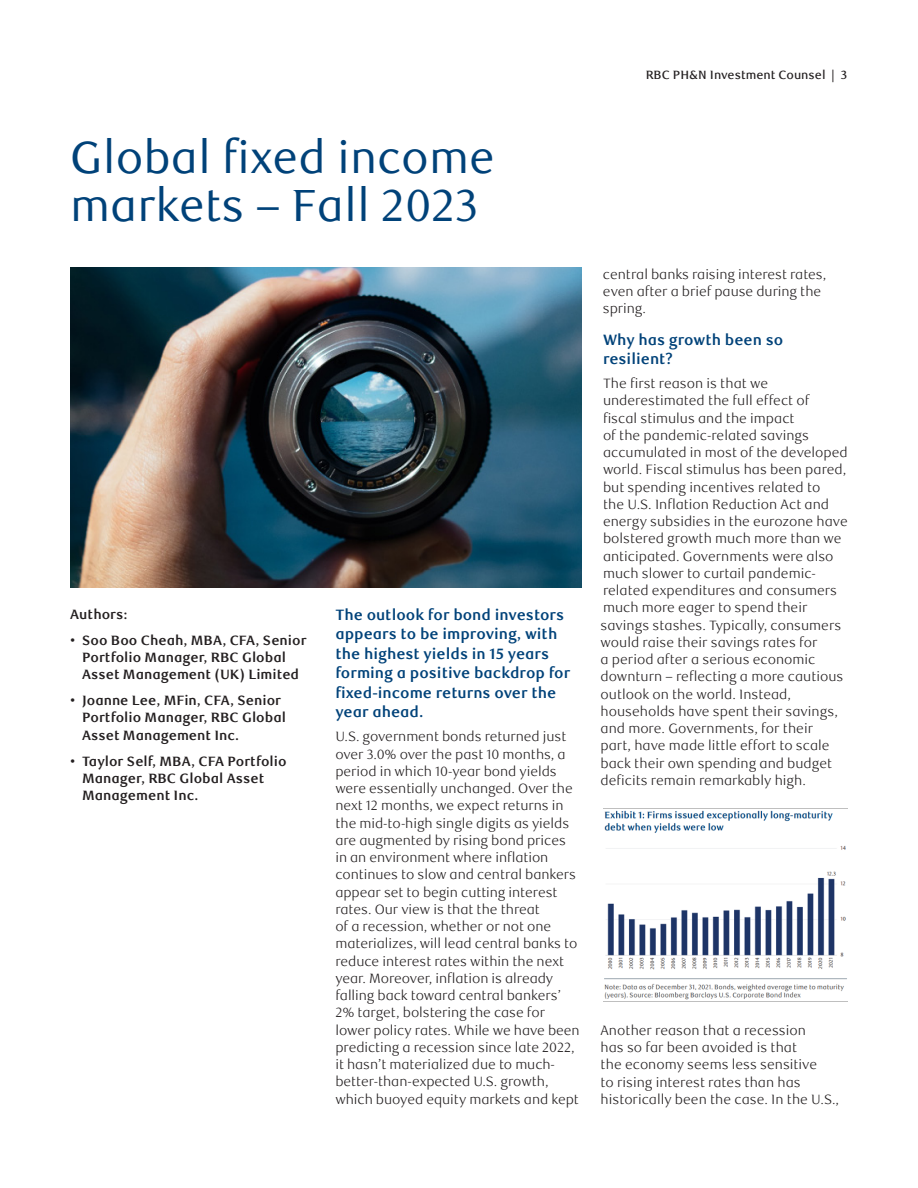
<style>
.page{position:relative;width:918px;height:1188px;background:#fff}
.page>*{position:absolute;margin:0;border:0;box-sizing:border-box;transform-origin:0 0}
.t1{font:45px/48px "RBC Text";color:#004279}
.t2{font:700 15px/19.5px "RBC Text";color:#004279}
.t3{font:300 13.5px/17.2px "RBC Text";color:#231f20}
.t4{font:700 13.5px/17.2px "RBC Text";color:#231f20}
.t5{font:500 12px "RBC Text";color:#231f20}
</style>
<div class="page">
<img style="left:70px;top:268px;width:511px;height:320px">
<img style="left:603px;top:808px;width:245px;height:192px">
<h1 class="t1" style="left:70px;top:134px;width:426px">Global fixed income markets – Fall 2023</h1>
<p class="t4" style="left:70px;top:606px;width:59px">Authors:</p>
<p class="t4" style="left:82px;top:632px;width:226px;text-indent:-12px">• Soo Boo Cheah, MBA, CFA, Senior<br>Portfolio Manager, RBC Global<br>Asset Management (UK) Limited</p>
<p class="t4" style="left:82px;top:692px;width:205px;text-indent:-12px">• Joanne Lee, MFin, CFA, Senior<br>Portfolio Manager, RBC Global<br>Asset Management Inc.</p>
<p class="t4" style="left:82px;top:753px;width:206px;text-indent:-12px">• Taylor Self, MBA, CFA Portfolio<br>Manager, RBC Global Asset<br>Management Inc.</p>
<p class="t2" style="left:335px;top:605px;width:236px">The outlook for bond investors appears to be improving, with the highest yields in 15 years forming a positive backdrop for fixed-income returns over the year ahead.</p>
<p class="t3" style="left:335px;top:728px;width:246px">U.S. government bonds returned just over 3.0% over the past 10 months, a period in which 10-year bond yields were essentially unchanged. Over the next 12 months, we expect returns in the mid-to-high single digits as yields are augmented by rising bond prices in an environment where inflation continues to slow and central bankers appear set to begin cutting interest rates. Our view is that the threat<br>of a recession, whether or not one materializes, will lead central banks to reduce interest rates within the next year. Moreover, inflation is already falling back toward central bankers’ 2% target, bolstering the case for lower policy rates. While we have been predicting a recession since late 2022, it hasn’t materialized due to much&shy;better-than-expected U.S. growth, which buoyed equity markets and kept</p>
<p class="t5" style="left:646px;top:67px;width:203px">RBC PH&amp;N Investment Counsel | 3</p>
<p class="t3" style="left:603px;top:266px;width:225px">central banks raising interest rates, even after a brief pause during the spring.</p>
<p class="t2" style="left:603px;top:330px;width:182px">Why has growth been so resilient?</p>
<p class="t3" style="left:601px;top:375px;width:249px">The first reason is that we underestimated the full effect of<br>fiscal stimulus and the impact<br>of the pandemic-related savings accumulated in most of the developed world. Fiscal stimulus has been pared, but spending incentives related to<br>the U.S. Inflation Reduction Act and energy subsidies in the eurozone have bolstered growth much more than we anticipated. Governments were also much slower to curtail pandemic&shy;related expenditures and consumers much more eager to spend their savings stashes. Typically, consumers would raise their savings rates for<br>a period after a serious economic downturn – reflecting a more cautious outlook on the world. Instead, households have spent their savings, and more. Governments, for their<br>part, have made little effort to scale back their own spending and budget deficits remain remarkably high.</p>
<p class="t3" style="left:601px;top:1022px;width:240px">Another reason that a recession<br>has so far been avoided is that<br>the economy seems less sensitive<br>to rising interest rates than has historically been the case. In the U.S.,</p>
</div>
